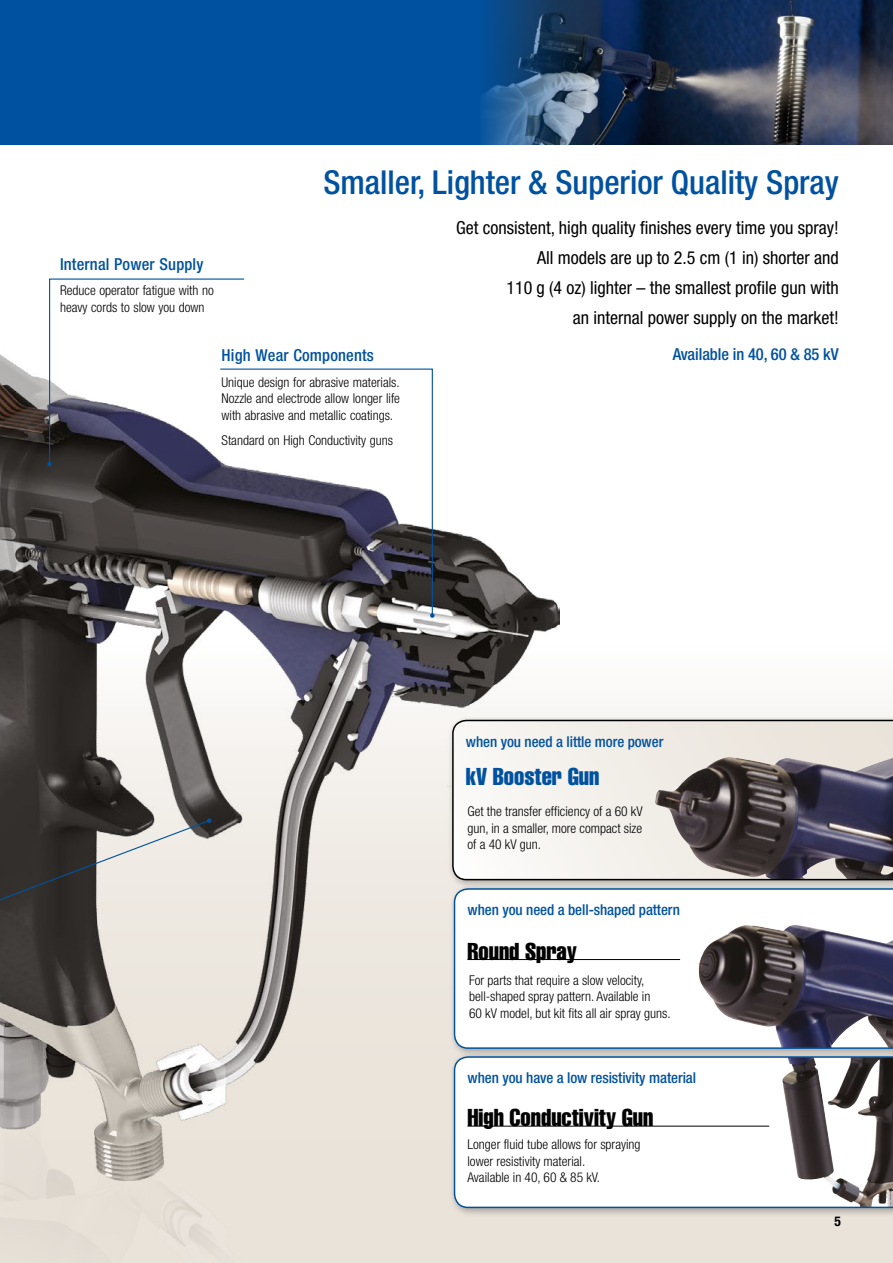
<style>
.page{position:relative;width:893px;height:1263px;background:#fff}
.page>*{position:absolute;margin:0;border:0;box-sizing:border-box;transform-origin:0 0}
.t1{font:500 condensed 33px "Helvetica Neue LT Std";color:#0052a0}
.t2{font:24px "Helvetica LT Std Comp";color:#000}
.t3{font:24px "Helvetica LT Std Comp";color:#0052a0}
.t4{font:condensed 18px/30px "Helvetica Neue LT Std";color:#000;text-align:right}
.t5{font:500 condensed 16.5px "Helvetica Neue LT Std";letter-spacing:.01em;color:#0052a0}
.t6{font:500 condensed 15px "Helvetica Neue LT Std";letter-spacing:-.005em;color:#0052a0}
.t7{font:300 condensed 13.5px/16.5px "Helvetica Neue LT Std";color:#000}
.t8{font:700 condensed 13.5px "Helvetica Neue LT Std";color:#000}
</style>
<div class="page">
<div style="left:0;top:0;width:893px;height:145px;background:#0052a0"></div>
<svg style="left:560px;top:707px;width:333px;height:556px"></svg>
<img style="left:0;top:354px;width:560px;height:909px">
<hr style="left:447px;top:786px;width:181px;height:1px;background:#fff">
<div style="left:448px;top:715px;width:445px;height:174px;background:#000;opacity:.3"></div>
<svg style="left:452px;top:720px;width:441px;height:160px"></svg>
<div style="left:449px;top:884px;width:444px;height:174px;background:#000;opacity:.3"></div>
<svg style="left:454px;top:888px;width:439px;height:161px"></svg>
<div style="left:449px;top:1052px;width:444px;height:165px;background:#000;opacity:.3"></div>
<svg style="left:454px;top:1056px;width:439px;height:152px"></svg>
<img style="left:482px;top:0;width:411px;height:145px">
<hr style="left:467px;top:1126px;width:302px;height:1px;background:#000">
<hr style="left:467px;top:959px;width:213px;height:1px;background:#000">
<svg style="left:47px;top:278px;width:198px;height:188px"></svg>
<svg style="left:0;top:818px;width:212px;height:182px"></svg>
<svg style="left:219px;top:368px;width:214px;height:249px"></svg>
<svg style="left:430px;top:613px;width:5px;height:5px"></svg>
<p class="t5" style="left:60px;top:254px;width:145px">Internal Power Supply</p>
<p class="t7" style="left:60px;top:282px;width:155px">Reduce operator fatigue with no heavy cords to slow you down</p>
<h1 class="t1" style="left:323px;top:162px;width:517px">Smaller, Lighter &amp; Superior Quality Spray</h1>
<h3 class="t4" style="left:456px;top:212px;width:384px">Get consistent, high quality finishes every time you spray!<br>All models are up to 2.5 cm (1 in) shorter and<br>110 g (4 oz) lighter – the smallest profile gun with<br>an internal power supply on the market!</h3>
<p class="t5" style="left:673px;top:344px;width:168px">Available in 40, 60 &amp; 85 kV</p>
<p class="t5" style="left:222px;top:346px;width:154px">High Wear Components</p>
<p class="t7" style="left:222px;top:374px;width:180px;text-align:justify">Unique design for abrasive materials.<br>Nozzle and electrode allow longer life with abrasive and metallic coatings.</p>
<p class="t7" style="left:222px;top:432px;width:173px">Standard on High Conductivity guns</p>
<p class="t6" style="left:466px;top:733px;width:199px">when you need a little more power</p>
<h2 class="t3" style="left:466px;top:761px;width:135px">kV Booster Gun</h2>
<p class="t7" style="left:467px;top:803px;width:177px;text-align:justify">Get the transfer efficiency of a 60 kV gun, in a smaller, more compact size of a 40 kV gun.</p>
<p class="t6" style="left:467px;top:901px;width:214px">when you need a bell-shaped pattern</p>
<h2 class="t2" style="left:467px;top:936px;width:111px">Round Spray</h2>
<p class="t7" style="left:469px;top:972px;width:203px">For parts that require a slow velocity, bell-shaped spray pattern. Available in<br>60 kV model, but kit fits all air spray guns.</p>
<p class="t6" style="left:467px;top:1068px;width:230px">when you have a low resistivity material</p>
<h2 class="t2" style="left:467px;top:1102px;width:187px">High Conductivity Gun</h2>
<p class="t7" style="left:467px;top:1136px;width:175px">Longer fluid tube allows for spraying lower resistivity material.<br>Available in 40, 60 &amp; 85 kV.</p>
<p class="t8" style="left:834px;top:1213px;width:8px">5</p>
</div>
